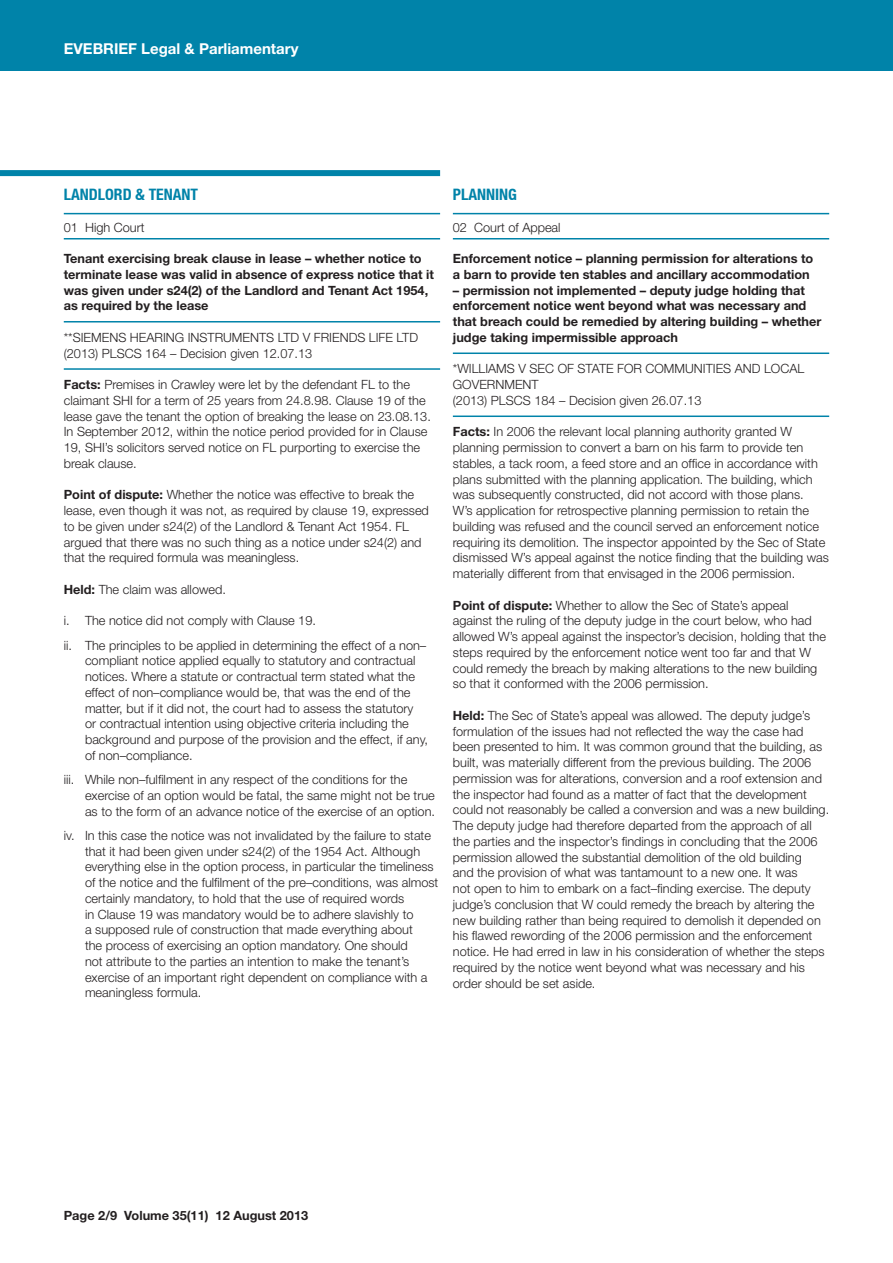
<style>
.page{position:relative;width:893px;height:1263px;background:#fff}
.page>*{position:absolute;margin:0;border:0;box-sizing:border-box;transform-origin:0 0}
.t1{font:700 condensed 15.75px "Helvetica Neue LT";color:#0083a9}
.t2{font:700 15px "Helvetica Neue";color:#fff}
.t3{font:300 12.75px/15.8px "Helvetica Neue";color:#231f20}
.t4{font:700 12.75px/15.8px "Helvetica Neue";color:#231f20}
.s1{font-weight:700}
</style>
<div class="page">
<div style="left:0;top:0;width:893px;height:70px;background:#0083a9"></div>
<div style="left:0;top:170px;width:440px;height:6px;background:#0083a9"></div>
<hr style="left:64px;top:213px;width:376px;height:1px;background:#0083a9">
<hr style="left:64px;top:238px;width:376px;height:1px;background:#0083a9">
<hr style="left:64px;top:321px;width:376px;height:1px;background:#0083a9">
<hr style="left:64px;top:368px;width:376px;height:2px;background:#0083a9">
<hr style="left:453px;top:213px;width:376px;height:1px;background:#0083a9">
<hr style="left:453px;top:238px;width:376px;height:1px;background:#0083a9">
<hr style="left:453px;top:352px;width:376px;height:2px;background:#0083a9">
<hr style="left:453px;top:415px;width:376px;height:2px;background:#0083a9">
<p class="t2" style="left:64px;top:40px;width:236px">EVEBRIEF Legal &amp; Parliamentary</p>
<p class="t1" style="left:64px;top:185px;width:136px">LANDLORD &amp; TENANT</p>
<p class="t3" style="left:64px;top:219px;width:82px">01 High Court</p>
<p class="t4" style="left:64px;top:250px;width:372px">Tenant exercising break clause in lease – whether notice to terminate lease was valid in absence of express notice that it was given under s24(2) of the Landlord and Tenant Act 1954, as required by the lease</p>
<p class="t3" style="left:64px;top:329px;width:356px">**SIEMENS HEARING INSTRUMENTS LTD V FRIENDS LIFE LTD (2013) PLSCS 164 – Decision given 12.07.13</p>
<p class="t3" style="left:64px;top:376px;width:369px"><span class="s1">Facts:</span> Premises in Crawley were let by the defendant FL to the claimant SHI for a term of 25 years from 24.8.98. Clause 19 of the lease gave the tenant the option of breaking the lease on 23.08.13.<br>In September 2012, within the notice period provided for in Clause 19, SHI’s solicitors served notice on FL purporting to exercise the break clause.</p>
<p class="t3" style="left:64px;top:487px;width:367px"><span class="s1">Point of dispute:</span> Whether the notice was effective to break the lease, even though it was not, as required by clause 19, expressed to be given under s24(2) of the Landlord &amp; Tenant Act 1954. FL argued that there was no such thing as a notice under s24(2) and that the required formula was meaningless.</p>
<p class="t3" style="left:64px;top:581px;width:164px"><span class="s1">Held:</span> The claim was allowed.</p>
<p class="t3" style="left:64px;top:608px;width:364px;line-height:24.3px">i. The notice did not comply with Clause 19.<br>ii. The principles to be applied in determining the effect of a non–</p>
<p class="t3" style="left:85px;top:653px;width:344px">compliant notice applied equally to statutory and contractual notices. Where a statute or contractual term stated what the effect of non–compliance would be, that was the end of the matter, but if it did not, the court had to assess the statutory<br>or contractual intention using objective criteria including the background and purpose of the provision and the effect, if any, of non–compliance.</p>
<p class="t3" style="left:85px;top:771px;width:352px;text-indent:-21px">iii. While non–fulfilment in any respect of the conditions for the exercise of an option would be fatal, the same might not be true as to the form of an advance notice of the exercise of an option.</p>
<p class="t3" style="left:85px;top:827px;width:355px;text-indent:-21px">iv. In this case the notice was not invalidated by the failure to state that it had been given under s24(2) of the 1954 Act. Although everything else in the option process, in particular the timeliness of the notice and the fulfilment of the pre–conditions, was almost certainly mandatory, to hold that the use of required words<br>in Clause 19 was mandatory would be to adhere slavishly to<br>a supposed rule of construction that made everything about<br>the process of exercising an option mandatory. One should<br>not attribute to the parties an intention to make the tenant’s exercise of an important right dependent on compliance with a meaningless formula.</p>
<p class="t1" style="left:453px;top:185px;width:64px">PLANNING</p>
<p class="t3" style="left:453px;top:219px;width:109px">02 Court of Appeal</p>
<p class="t4" style="left:453px;top:250px;width:362px">Enforcement notice – planning permission for alterations to a barn to provide ten stables and ancillary accommodation</p>
<p class="t4" style="left:453px;top:282px;width:370px">– permission not implemented – deputy judge holding that enforcement notice went beyond what was necessary and that breach could be remedied by altering building – whether judge taking impermissible approach</p>
<p class="t3" style="left:453px;top:361px;width:353px">*WILLIAMS V SEC OF STATE FOR COMMUNITIES AND LOCAL<br>GOVERNMENT<br>(2013) PLSCS 184 – Decision given 26.07.13</p>
<p class="t3" style="left:453px;top:424px;width:378px"><span class="s1">Facts:</span> In 2006 the relevant local planning authority granted W planning permission to convert a barn on his farm to provide ten stables, a tack room, a feed store and an office in accordance with plans submitted with the planning application. The building, which was subsequently constructed, did not accord with those plans.<br>W’s application for retrospective planning permission to retain the building was refused and the council served an enforcement notice requiring its demolition. The inspector appointed by the Sec of State dismissed W’s appeal against the notice finding that the building was materially different from that envisaged in the 2006 permission.</p>
<p class="t3" style="left:453px;top:597px;width:375px"><span class="s1">Point of dispute:</span> Whether to allow the Sec of State’s appeal against the ruling of the deputy judge in the court below, who had allowed W’s appeal against the inspector’s decision, holding that the steps required by the enforcement notice went too far and that W could remedy the breach by making alterations to the new building so that it conformed with the 2006 permission.</p>
<p class="t3" style="left:453px;top:707px;width:378px"><span class="s1">Held:</span> The Sec of State’s appeal was allowed. The deputy judge’s formulation of the issues had not reflected the way the case had been presented to him. It was common ground that the building, as built, was materially different from the previous building. The 2006 permission was for alterations, conversion and a roof extension and the inspector had found as a matter of fact that the development could not reasonably be called a conversion and was a new building.<br>The deputy judge had therefore departed from the approach of all the parties and the inspector’s findings in concluding that the 2006 permission allowed the substantial demolition of the old building<br>and the provision of what was tantamount to a new one. It was<br>not open to him to embark on a fact–finding exercise. The deputy judge’s conclusion that W could remedy the breach by altering the new building rather than being required to demolish it depended on his flawed rewording of the 2006 permission and the enforcement notice. He had erred in law in his consideration of whether the steps required by the notice went beyond what was necessary and his order should be set aside.</p>
<p class="t4" style="left:64px;top:1208px;width:246px">Page 2/9 Volume 35(11) 12 August 2013</p>
</div>
